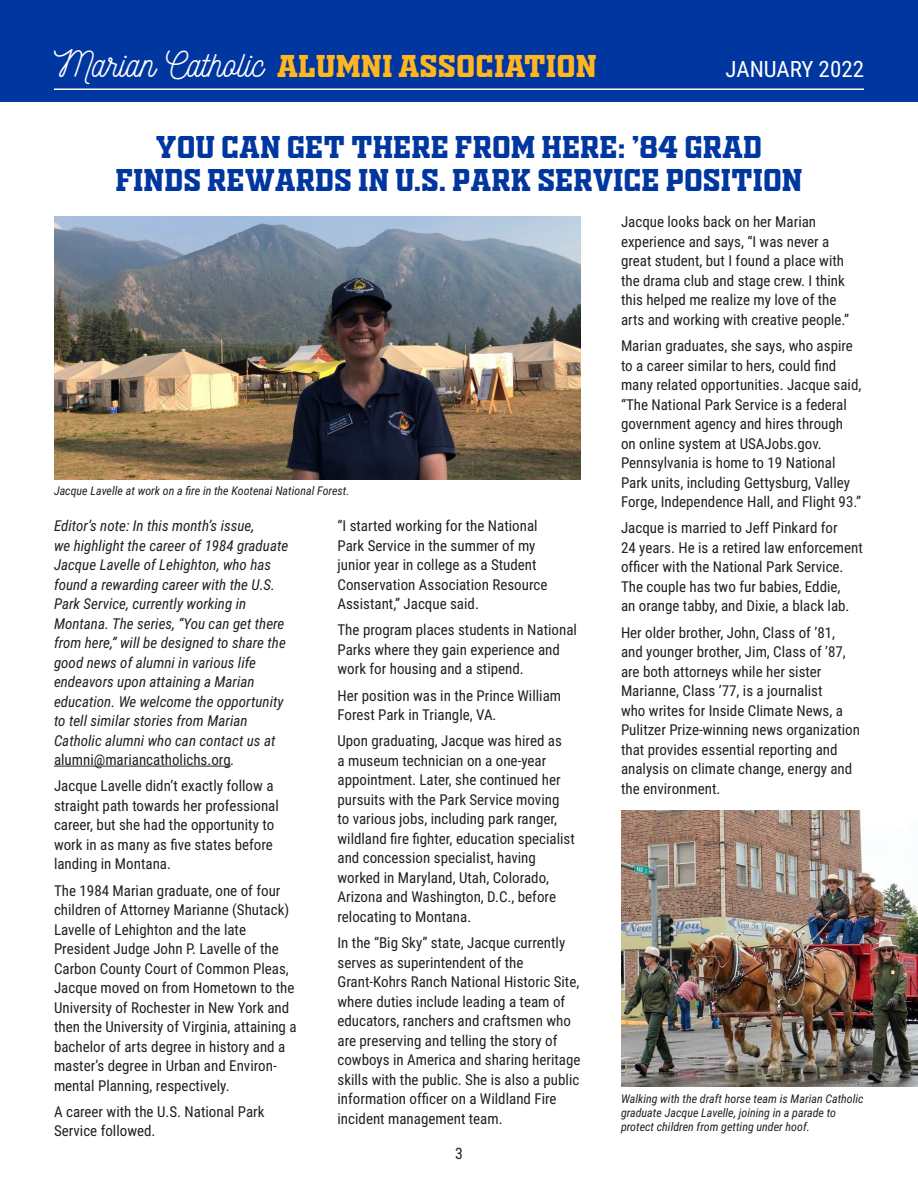
<style>
.page{position:relative;width:918px;height:1188px;background:#fff}
.page>*{position:absolute;margin:0;border:0;box-sizing:border-box;transform-origin:0 0}
.t1{font:36px "Nickainley";color:#fff}
.Article_Header{font:30px/33px "OLDSPORT02 ATHLETICNCV";color:#0036a0;text-align:center}
.t2{font:30px "OLDSPORT02 ATHLETICNCV";color:#ffb620}
.t3{font:22.5px "Roboto Condensed";color:#fff}
.t4{font:15.75px "Roboto Condensed";color:#231f20}
.t5{font:15px/19.5px "Roboto Condensed";color:#231f20}
.t6{font:italic 15px/19.5px "Roboto Condensed";color:#231f20}
.t7{font:italic 12px/14.4px "Roboto Condensed";color:#231f20}
.s1{font-style:normal}
</style>
<div class="page">
<div style="left:0;top:0;width:918px;height:101px;background:#0036a0"></div>
<hr style="left:54px;top:88px;width:810px;height:2px;background:#fff">
<hr style="left:54px;top:766px;width:177px;height:1px;background:#231f20">
<img style="left:621px;top:810px;width:297px;height:277px">
<img style="left:54px;top:216px;width:526px;height:263px">
<p class="t1" style="left:54px;top:41px;width:211px">Marian Catholic</p>
<p class="t2" style="left:277px;top:44px;width:322px">ALUMNI ASSOCIATION</p>
<p class="t3" style="left:726px;top:53px;width:140px">JANUARY 2022</p>
<p class="Article_Header" style="left:115px;top:129px;width:689px">YOU CAN GET THERE FROM HERE: ’84 GRAD<br>FINDS REWARDS IN U.S. PARK SERVICE POSITION</p>
<p class="t7" style="left:54px;top:483px;width:297px">Jacque Lavelle at work on a fire in the Kootenai National Forest.</p>
<p class="t6" style="left:54px;top:515px;width:236px">Editor’s note: In this month’s issue,<br>we highlight the career of 1984 graduate Jacque Lavelle of Lehighton, who has found a rewarding career with the U.S.<br>Park Service, currently working in Montana. The series, “You can get there from here,” will be designed to share the good news of alumni in various life endeavors upon attaining a Marian education. We welcome the opportunity to tell similar stories from Marian Catholic alumni who can contact us at <span class="s1">alumni@mariancatholichs.org</span>.</p>
<p class="t5" style="left:54px;top:776px;width:226px">Jacque Lavelle didn’t exactly follow a straight path towards her professional career, but she had the opportunity to work in as many as five states before landing in Montana.</p>
<p class="t5" style="left:54px;top:880px;width:244px">The 1984 Marian graduate, one of four children of Attorney Marianne (Shutack)<br>Lavelle of Lehighton and the late President Judge John P. Lavelle of the Carbon County Court of Common Pleas, Jacque moved on from Hometown to the University of Rochester in New York and then the University of Virginia, attaining a bachelor of arts degree in history and a master’s degree in Urban and Environ&shy;mental Planning, respectively.</p>
<p class="t5" style="left:54px;top:1101px;width:212px">A career with the U.S. National Park<br>Service followed.</p>
<p class="t5" style="left:338px;top:515px;width:211px">“I started working for the National<br>Park Service in the summer of my junior year in college as a Student<br>Conservation Association Resource<br>Assistant,” Jacque said.</p>
<p class="t5" style="left:338px;top:620px;width:241px">The program places students in National<br>Parks where they gain experience and work for housing and a stipend.</p>
<p class="t5" style="left:338px;top:685px;width:225px">Her position was in the Prince William<br>Forest Park in Triangle, VA.</p>
<p class="t5" style="left:338px;top:731px;width:239px">Upon graduating, Jacque was hired as<br>a museum technician on a one-year appointment. Later, she continued her pursuits with the Park Service moving to various jobs, including park ranger, wildland fire fighter, education specialist and concession specialist, having worked in Maryland, Utah, Colorado, Arizona and Washington, D.C., before relocating to Montana.</p>
<p class="t5" style="left:338px;top:932px;width:244px">In the “Big Sky” state, Jacque currently serves as superintendent of the Grant-Kohrs Ranch National Historic Site, where duties include leading a team of educators, ranchers and craftsmen who are preserving and telling the story of cowboys in America and sharing heritage skills with the public. She is also a public information officer on a Wildland Fire incident management team.</p>
<p class="t4" style="left:455px;top:1143px;width:9px">3</p>
<p class="t5" style="left:621px;top:212px;width:230px">Jacque looks back on her Marian experience and says, “I was never a great student, but I found a place with the drama club and stage crew. I think this helped me realize my love of the arts and working with creative people.”</p>
<p class="t5" style="left:621px;top:335px;width:242px">Marian graduates, she says, who aspire to a career similar to hers, could find many related opportunities. Jacque said, “The National Park Service is a federal government agency and hires through on online system at USAJobs.gov.<br>Pennsylvania is home to 19 National Park units, including Gettysburg, Valley Forge, Independence Hall, and Flight 93.”</p>
<p class="t5" style="left:621px;top:518px;width:243px">Jacque is married to Jeff Pinkard for<br>24 years. He is a retired law enforcement officer with the National Park Service.<br>The couple has two fur babies, Eddie,<br>an orange tabby, and Dixie, a black lab.</p>
<p class="t5" style="left:621px;top:622px;width:241px">Her older brother, John, Class of ’81, and younger brother, Jim, Class of ’87, are both attorneys while her sister Marianne, Class ’77, is a journalist<br>who writes for Inside Climate News, a Pulitzer Prize-winning news organization that provides essential reporting and analysis on climate change, energy and the environment.</p>
<p class="t7" style="left:621px;top:1091px;width:244px">Walking with the draft horse team is Marian Catholic graduate Jacque Lavelle, joining in a parade to protect children from getting under hoof.</p>
</div>
